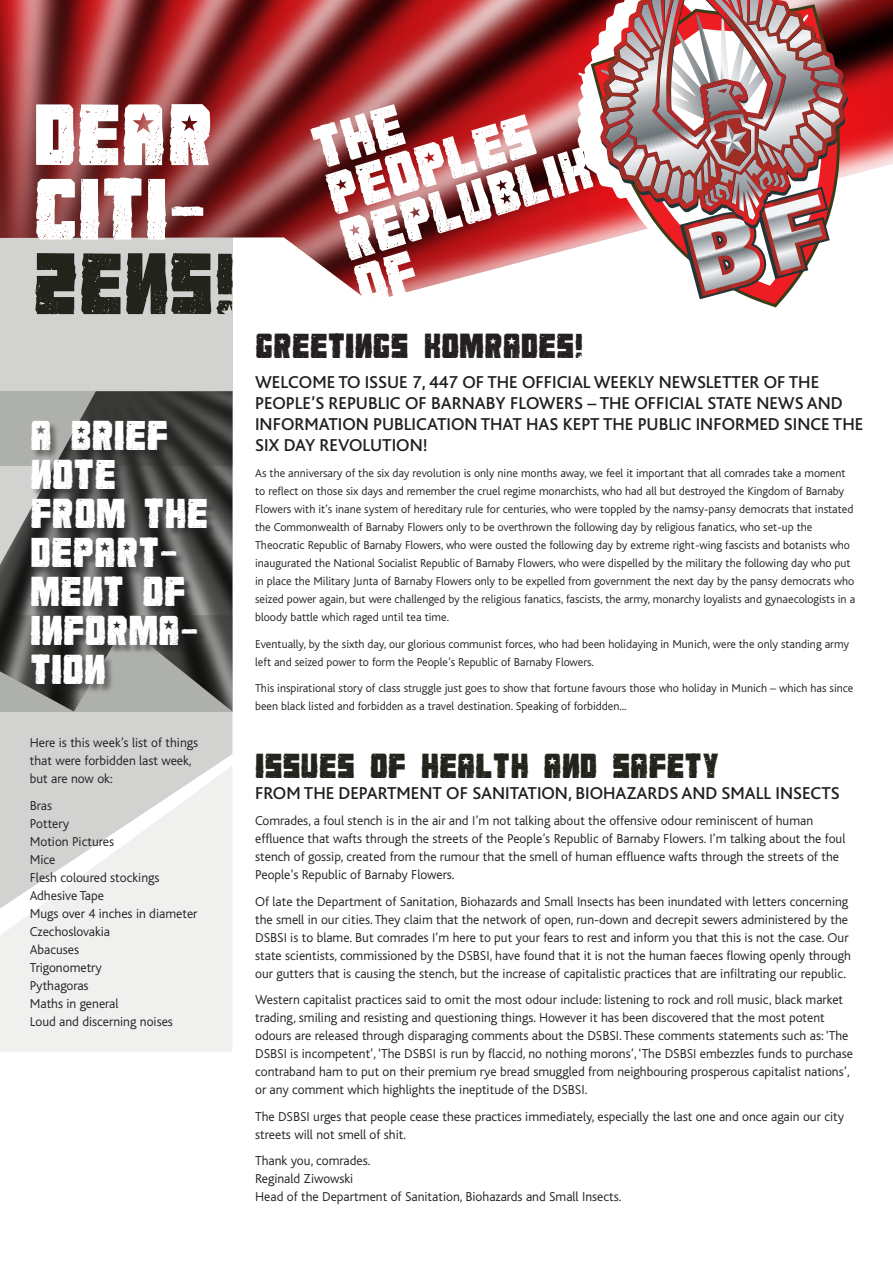
<style>
.page{position:relative;width:893px;height:1263px;background:#fff}
.page>*{position:absolute;margin:0;border:0;box-sizing:border-box;transform-origin:0 0}
.t1{font:900 75px/74.4px "Kon Qa";color:#fff}
.t2{font:900 75px "Kon Qa";color:#22241c}
.t3{font:900 51px/48px "Kon Qa";color:#fff}
.t4{font:47.1px "Haettenschweiler";color:#231f20;scale:1.38 1}
.t5{font:900 36px/39px "Kon Qa";color:#fff}
.t6{font:900 30px "Kon Qa";color:#22241c}
.t7{font:900 30px "Kon Qa";color:#231f20}
.t8{font:500 18px/21px "Bliss";color:#231f20}
.t9{font:300 13.5px/18px "Bliss";color:#231f20}
.t10{font:300 12px/18px "Bliss";color:#231f20}
</style>
<div class="page">
<svg style="left:0;top:465px;width:232px;height:150px;background:#6b6c6a"></svg>
<svg style="left:0;top:302px;width:232px;height:163px;background:#b3b4b2"></svg>
<img style="left:0;top:0;width:541px;height:302px">
<svg style="left:0;top:615px;width:232px;height:150px;background:#b3b4b2"></svg>
<div style="left:30px;top:420px;width:186px;height:274px;background:#231f20;opacity:.5"></div>
<svg style="left:0;top:765px;width:232px;height:287px;fill:#f0f0ef"></svg>
<svg style="left:541px;top:0;width:23px;height:257px;background:#9c2f31"></svg>
<svg style="left:884px;top:0;width:9px;height:166px"></svg>
<svg style="left:771px;top:0;width:113px;height:308px"></svg>
<svg style="left:564px;top:0;width:312px;height:261px"></svg>
<svg style="left:600px;top:0;width:247px;height:306px"></svg>
<h1 class="t1" style="left:33px;top:101px;width:182px">DEAR<br>CITI-</h1>
<h1 class="t2" style="left:33px;top:241px;width:204px">ZENS!</h1>
<h3 class="t4" style="left:28px;top:253px;width:166px;rotate:-15deg">the peoples</h3>
<h3 class="t4" style="left:6px;top:256px;width:166px;rotate:-15deg">the peoples</h3>
<h2 class="t3" style="left:308px;top:129px;width:260px;rotate:-17deg">THE<br>PEOPLES<br>REPLUBLIK<br>OF</h2>
<h3 class="t5" style="left:30px;top:418px;width:180px">A BRIEF<br>NOTE<br>FROM THE<br>DEPART-<br>MENT OF<br>INFORMA-<br>TION</h3>
<p class="t9" style="left:30px;top:734px;width:170px">Here is this week’s list of things that were forbidden last week, but are now ok:</p>
<p class="t9" style="left:30px;top:797px;width:169px">Bras<br>Pottery<br>Motion Pictures<br>Mice<br>Flesh coloured stockings<br>Adhesive Tape<br>Mugs over 4 inches in diameter<br>Czechoslovakia<br>Abacuses<br>Trigonometry<br>Pythagoras<br>Maths in general<br>Loud and discerning noises</p>
<h3 class="t7" style="left:255px;top:329px;width:329px">GREETINGS KOMRADES!</h3>
<h3 class="t8" style="left:255px;top:371px;width:610px">WELCOME TO ISSUE 7, 447 OF THE OFFICIAL WEEKLY NEWSLETTER OF THE PEOPLE’S REPUBLIC OF BARNABY FLOWERS – THE OFFICIAL STATE NEWS AND INFORMATION PUBLICATION THAT HAS KEPT THE PUBLIC INFORMED SINCE THE SIX DAY REVOLUTION!</h3>
<p class="t10" style="left:255px;top:464px;width:602px">As the anniversary of the six day revolution is only nine months away, we feel it important that all comrades take a moment to reflect on those six days and remember the cruel regime monarchists, who had all but destroyed the Kingdom of Barnaby Flowers with it’s inane system of hereditary rule for centuries, who were toppled by the namsy-pansy democrats that instated the Commonwealth of Barnaby Flowers only to be overthrown the following day by religious fanatics, who set-up the Theocratic Republic of Barnaby Flowers, who were ousted the following day by extreme right-wing fascists and botanists who inaugurated the National Socialist Republic of Barnaby Flowers, who were dispelled by the military the following day who put in place the Military Junta of Barnaby Flowers only to be expelled from government the next day by the pansy democrats who seized power again, but were challenged by the religious fanatics, fascists, the army, monarchy loyalists and gynaecologists in a bloody battle which raged until tea time.</p>
<p class="t10" style="left:255px;top:635px;width:595px">Eventually, by the sixth day, our glorious communist forces, who had been holidaying in Munich, were the only standing army left and seized power to form the People’s Republic of Barnaby Flowers.</p>
<p class="t10" style="left:255px;top:679px;width:600px">This inspirational story of class struggle just goes to show that fortune favours those who holiday in Munich – which has since been black listed and forbidden as a travel destination. Speaking of forbidden...</p>
<h3 class="t6" style="left:255px;top:748px;width:466px">ISSUES OF HEALTH AND SAFETY</h3>
<h3 class="t8" style="left:255px;top:783px;width:586px">FROM THE DEPARTMENT OF SANITATION, BIOHAZARDS AND SMALL INSECTS</h3>
<p class="t9" style="left:255px;top:812px;width:592px">Comrades, a foul stench is in the air and I’m not talking about the offensive odour reminiscent of human effluence that wafts through the streets of the People’s Republic of Barnaby Flowers. I’m talking about the foul stench of gossip, created from the rumour that the smell of human effluence wafts through the streets of the People’s Republic of Barnaby Flowers.</p>
<p class="t9" style="left:255px;top:892px;width:597px">Of late the Department of Sanitation, Biohazards and Small Insects has been inundated with letters concerning the smell in our cities. They claim that the network of open, run-down and decrepit sewers administered by the DSBSI is to blame. But comrades I’m here to put your fears to rest and inform you that this is not the case. Our state scientists, commissioned by the DSBSI, have found that it is not the human faeces flowing openly through our gutters that is causing the stench, but the increase of capitalistic practices that are infiltrating our republic.</p>
<p class="t9" style="left:255px;top:991px;width:599px">Western capitalist practices said to omit the most odour include: listening to rock and roll music, black market trading, smiling and resisting and questioning things. However it has been discovered that the most potent odours are released through disparaging comments about the DSBSI. These comments statements such as: ‘The DSBSI is incompetent’, ‘The DSBSI is run by flaccid, no nothing morons’, ‘The DSBSI embezzles funds to purchase contraband ham to put on their premium rye bread smuggled from neighbouring prosperous capitalist nations’, or any comment which highlights the ineptitude of the DSBSI.</p>
<p class="t9" style="left:255px;top:1107px;width:590px">The DSBSI urges that people cease these practices immediately, especially the last one and once again our city streets will not smell of shit.</p>
<p class="t9" style="left:255px;top:1152px;width:368px">Thank you, comrades.<br>Reginald Ziwowski<br>Head of the Department of Sanitation, Biohazards and Small Insects.</p>
</div>
